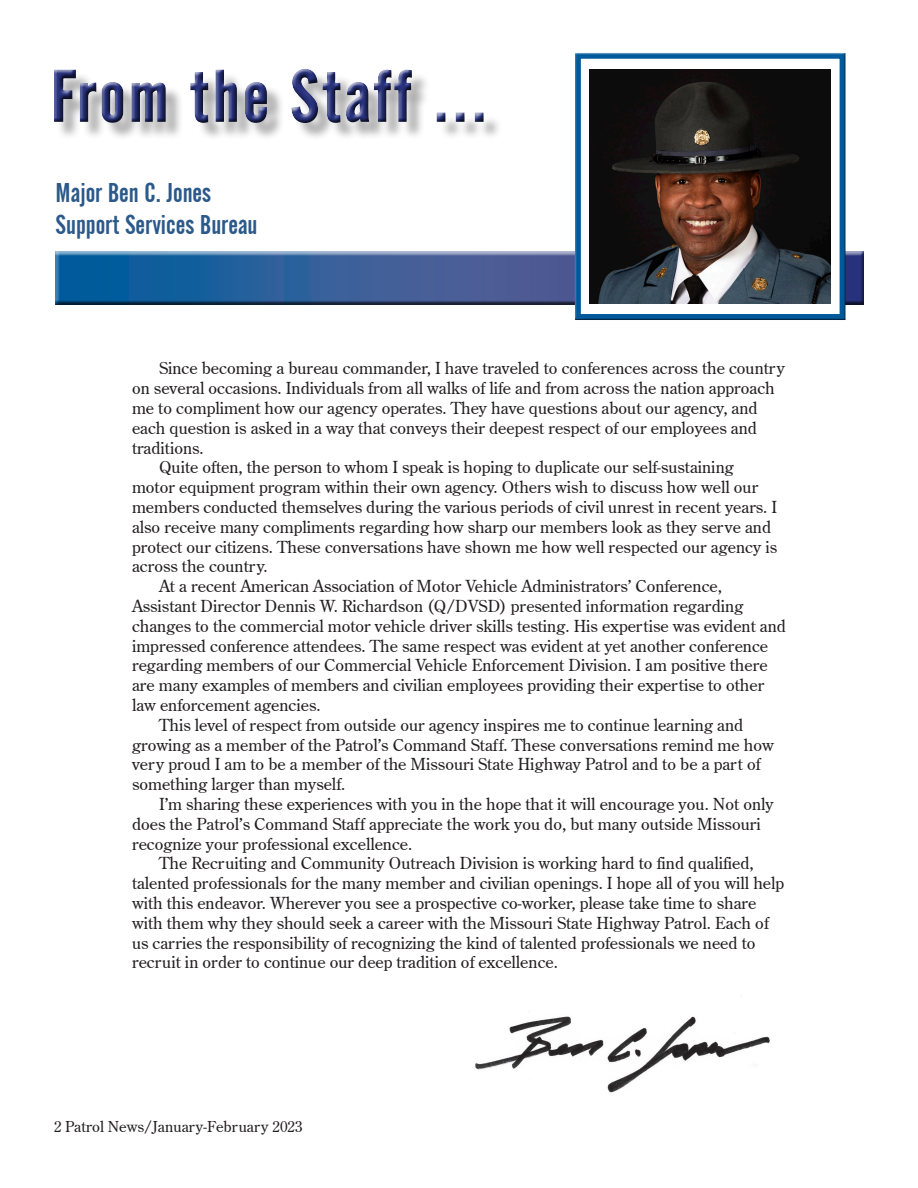
<style>
.page{position:relative;width:918px;height:1188px;background:#fff}
.page>*{position:absolute;margin:0;border:0;box-sizing:border-box;transform-origin:0 0}
.Default{font:27px "Alternate Gothic No 2 BT";color:#2b598a}
.t1{font:16.5px/19.8px "Centurion Old Plain";color:#231f20}
.t2{font:15px "Centurion Old Plain";color:#231f20}
</style>
<div class="page">
<div style="left:55px;top:251px;width:811px;height:55px;background:#231f20;opacity:.75"></div>
<div style="left:575px;top:52px;width:273px;height:270px;background:#231f20;opacity:.75"></div>
<div style="left:56px;top:71px;width:446px;height:70px;background:#231f20;opacity:.38"></div>
<div style="left:52px;top:67px;width:432px;height:56px;background:#231f20;opacity:.75"></div>
<img style="left:590px;top:69px;width:241px;height:235px">
<img style="left:475px;top:1011px;width:295px;height:82px">
<p class="Default" style="left:56px;top:177px;width:157px">Major Ben C. Jones</p>
<p class="Default" style="left:56px;top:210px;width:203px">Support Services Bureau</p>
<p class="t1" style="left:132px;top:358px;width:655px;text-indent:27px">Since becoming a bureau commander, I have traveled to conferences across the country on several occasions. Individuals from all walks of life and from across the nation approach me to compliment how our agency operates. They have questions about our agency, and each question is asked in a way that conveys their deepest respect of our employees and traditions.</p>
<p class="t1" style="left:132px;top:457px;width:647px;text-indent:27px">Quite often, the person to whom I speak is hoping to duplicate our self-sustaining motor equipment program within their own agency. Others wish to discuss how well our members conducted themselves during the various periods of civil unrest in recent years. I also receive many compliments regarding how sharp our members look as they serve and protect our citizens. These conversations have shown me how well respected our agency is across the country.</p>
<p class="t1" style="left:132px;top:576px;width:655px;text-indent:27px">At a recent American Association of Motor Vehicle Administrators’ Conference, Assistant Director Dennis W. Richardson (Q/DVSD) presented information regarding changes to the commercial motor vehicle driver skills testing. His expertise was evident and impressed conference attendees. The same respect was evident at yet another conference regarding members of our Commercial Vehicle Enforcement Division. I am positive there are many examples of members and civilian employees providing their expertise to other law enforcement agencies.</p>
<p class="t1" style="left:132px;top:714px;width:643px;text-indent:27px">This level of respect from outside our agency inspires me to continue learning and growing as a member of the Patrol’s Command Staff. These conversations remind me how very proud I am to be a member of the Missouri State Highway Patrol and to be a part of something larger than myself.</p>
<p class="t1" style="left:132px;top:794px;width:643px;text-indent:27px">I’m sharing these experiences with you in the hope that it will encourage you. Not only does the Patrol’s Command Staff appreciate the work you do, but many outside Missouri recognize your professional excellence.</p>
<p class="t1" style="left:132px;top:853px;width:654px;text-indent:27px">The Recruiting and Community Outreach Division is working hard to find qualified, talented professionals for the many member and civilian openings. I hope all of you will help with this endeavor. Wherever you see a prospective co-worker, please take time to share with them why they should seek a career with the Missouri State Highway Patrol. Each of us carries the responsibility of recognizing the kind of talented professionals we need to recruit in order to continue our deep tradition of excellence.</p>
<p class="t2" style="left:54px;top:1117px;width:250px">2 Patrol News/January-February 2023</p>
</div>
